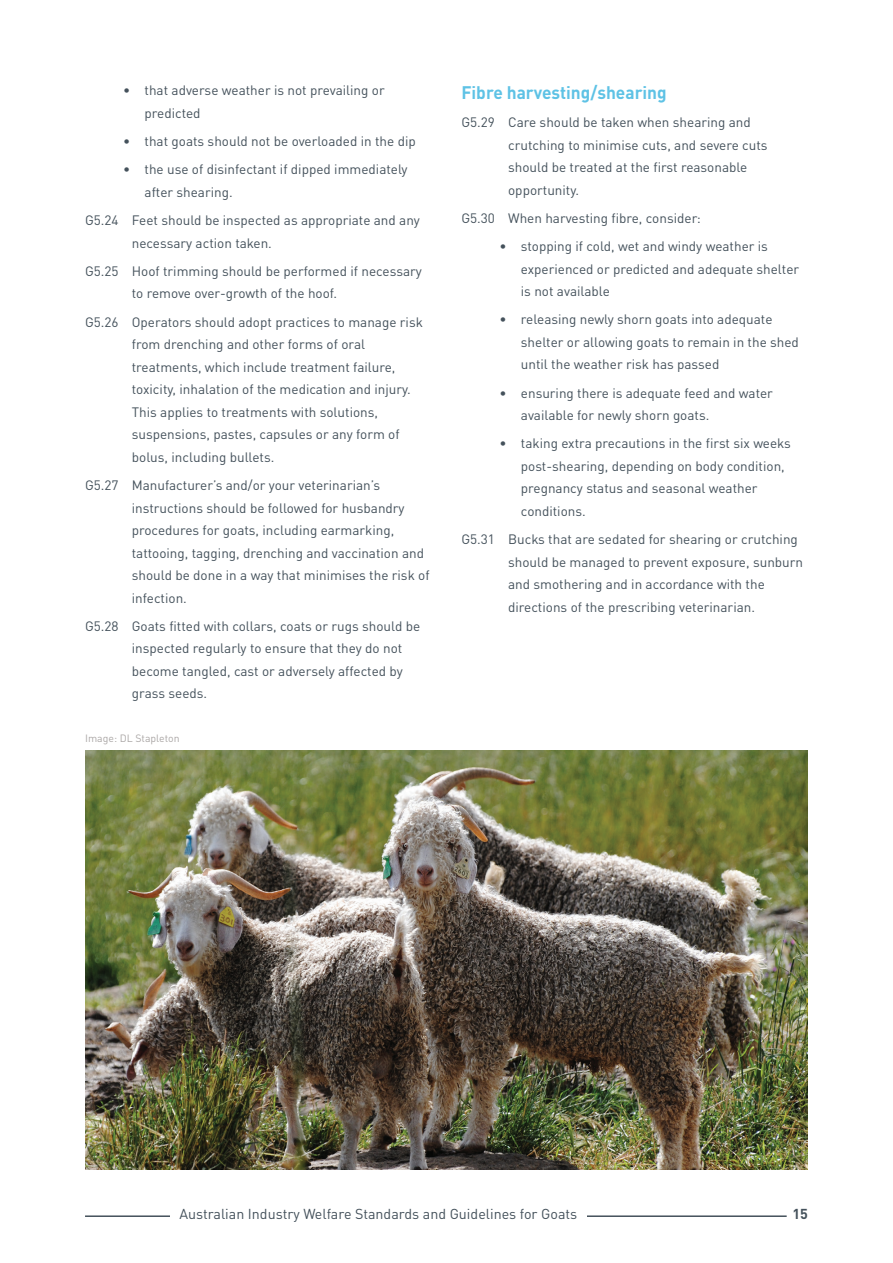
<style>
.page{position:relative;width:893px;height:1263px;background:#fff}
.page>*{position:absolute;margin:0;border:0;box-sizing:border-box;transform-origin:0 0}
.t1{font:700 18px "DIN Pro";color:#5ec2e5;scale:.96 1}
.t2{font:14.25px "DIN Pro";color:#44515b}
.t3{font:700 14.25px "DIN Pro";color:#44515b}
.t4{font:13.5px/22.5px "DIN Pro";color:#44515b}
.t5{font:10.5px "DIN Pro";color:#aba7a6}
</style>
<div class="page">
<hr style="left:85px;top:1215px;width:702px;height:2px;background:#44515b">
<div style="left:170px;top:1205px;width:417px;height:17px;background:#fff"></div>
<img style="left:85px;top:750px;width:723px;height:419px">
<p class="t4" style="left:145px;top:78px;width:242px;text-indent:-21px">• that adverse weather is not prevailing or predicted</p>
<p class="t4" style="left:123px;top:129px;width:294px">• that goats should not be overloaded in the dip</p>
<p class="t4" style="left:145px;top:157px;width:265px;text-indent:-21px">• the use of disinfectant if dipped immediately after shearing.</p>
<p class="t4" style="left:132px;top:208px;width:290px;text-indent:-47px">G5.24 Feet should be inspected as appropriate and any necessary action taken.</p>
<p class="t4" style="left:132px;top:258px;width:292px;text-indent:-47px">G5.25 Hoof trimming should be performed if necessary to remove over-growth of the hoof.</p>
<p class="t4" style="left:132px;top:309px;width:293px;text-indent:-47px">G5.26 Operators should adopt practices to manage risk from drenching and other forms of oral treatments, which include treatment failure, toxicity, inhalation of the medication and injury.<br>This applies to treatments with solutions, suspensions, pastes, capsules or any form of bolus, including bullets.</p>
<p class="t4" style="left:132px;top:472px;width:299px;text-indent:-47px">G5.27 Manufacturer’s and/or your veterinarian’s instructions should be followed for husbandry procedures for goats, including earmarking, tattooing, tagging, drenching and vaccination and should be done in a way that minimises the risk of infection.</p>
<p class="t4" style="left:132px;top:613px;width:290px;text-indent:-47px">G5.28 Goats fitted with collars, coats or rugs should be inspected regularly to ensure that they do not become tangled, cast or adversely affected by grass seeds.</p>
<p class="t5" style="left:85px;top:730px;width:96px">Image: DL Stapleton</p>
<h1 class="t1" style="left:461px;top:77px;width:215px">Fibre harvesting/shearing</h1>
<p class="t4" style="left:508px;top:110px;width:261px;text-indent:-47px">G5.29 Care should be taken when shearing and crutching to minimise cuts, and severe cuts should be treated at the first reasonable opportunity.</p>
<p class="t4" style="left:461px;top:205px;width:241px">G5.30 When harvesting fibre, consider:</p>
<p class="t4" style="left:521px;top:234px;width:280px;text-indent:-21px">• stopping if cold, wet and windy weather is experienced or predicted and adequate shelter is not available</p>
<p class="t4" style="left:521px;top:307px;width:280px;text-indent:-21px">• releasing newly shorn goats into adequate shelter or allowing goats to remain in the shed until the weather risk has passed</p>
<p class="t4" style="left:521px;top:380px;width:253px;text-indent:-21px">• ensuring there is adequate feed and water available for newly shorn goats.</p>
<p class="t4" style="left:521px;top:431px;width:271px;text-indent:-21px">• taking extra precautions in the first six weeks post-shearing, depending on body condition, pregnancy status and seasonal weather conditions.</p>
<p class="t4" style="left:508px;top:527px;width:296px;text-indent:-47px">G5.31 Bucks that are sedated for shearing or crutching should be managed to prevent exposure, sunburn and smothering and in accordance with the directions of the prescribing veterinarian.</p>
<p class="t2" style="left:179px;top:1202px;width:399px">Australian Industry Welfare Standards and Guidelines for Goats</p>
<p class="t3" style="left:792px;top:1201px;width:17px">15</p>
</div>
